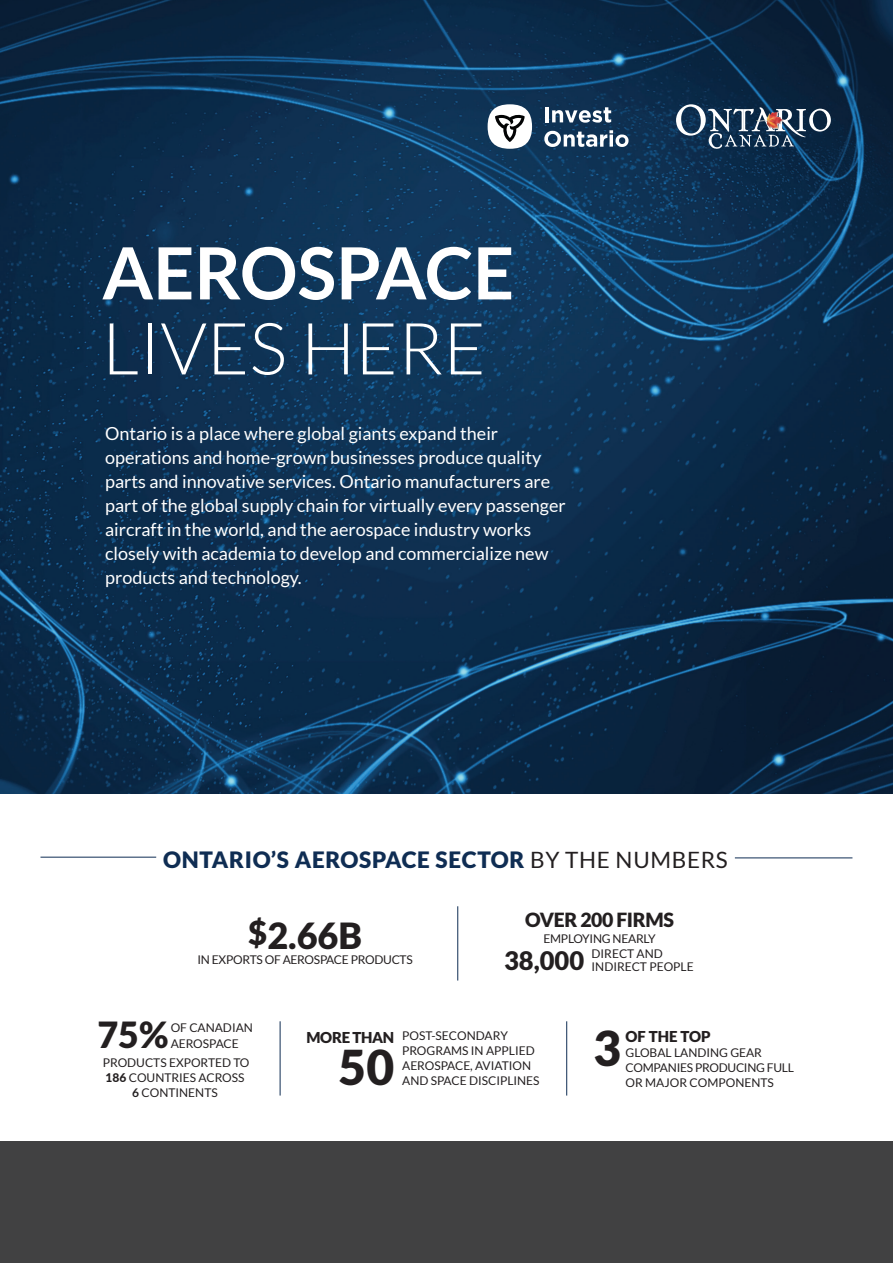
<style>
.page{position:relative;width:893px;height:1263px;background:#fff}
.page>*{position:absolute;margin:0;border:0;box-sizing:border-box;transform-origin:0 0}
.t1{font:700 72px/75px "Lato";color:#fff}
.t2{font:900 48px "Lato";color:#231f20}
.t3{font:900 36px "Lato";color:#231f20}
.t4{font:900 25.5px "Lato";color:#231f20}
.t5{font:900 22.5px "Lato";letter-spacing:.03em;color:#0f2d53}
.t6{font:900 19.5px "Lato";letter-spacing:-.02em;color:#231f20}
.body_copy{font:18px/24px "Lato";color:#fff}
.t7{font:900 15px "Lato";letter-spacing:-.02em;color:#231f20}
.t8{font:12px/15px "Lato";color:#231f20}
.t9{font:12px "Lato";letter-spacing:-.02em;color:#231f20}
.s1{font-weight:300}
.s2{font-weight:400;color:#231f20}
.s3{font-size:33px}
.s4{font-weight:800}
.s5{font-weight:700}
</style>
<div class="page">
<img style="left:0;top:0;width:893px;height:793px">
<div style="left:0;top:1141px;width:893px;height:122px;background:#414142"></div>
<hr style="left:457px;top:906px;width:1px;height:74px;background:#0f2d53">
<hr style="left:40px;top:857px;width:116px;height:1px;background:#0f2d53">
<hr style="left:735px;top:857px;width:117px;height:1px;background:#0f2d53">
<hr style="left:566px;top:1021px;width:1px;height:74px;background:#0f2d53">
<hr style="left:280px;top:1021px;width:1px;height:74px;background:#0f2d53">
<hr style="left:545px;top:107px;width:4px;height:15px;background:#fff">
<svg style="left:552px;top:107px;width:59px;height:16px"></svg>
<svg style="left:544px;top:130px;width:84px;height:17px"></svg>
<div style="left:488px;top:104px;width:44px;height:45px;background:#fff;border-radius:50%"></div>
<svg style="left:495px;top:114px;width:30px;height:28px"></svg>
<svg style="left:676px;top:104px;width:155px;height:45px;background:#425870"></svg>
<p class="t1" style="left:102px;top:235px;width:414px">AEROSPACE<br><span class="s1">LIVES HERE</span></p>
<p class="body_copy" style="left:105px;top:422px;width:462px">Ontario is a place where global giants expand their operations and home-grown businesses produce quality parts and innovative services. Ontario manufacturers are part of the global supply chain for virtually every passenger aircraft in the world, and the aerospace industry works closely with academia to develop and commercialize new products and technology.</p>
<p class="t5" style="left:163px;top:846px;width:566px">ONTARIO’S AEROSPACE SECTOR <span class="s2">BY THE NUMBERS</span></p>
<p class="t3" style="left:248px;top:915px;width:115px"><span class="s3">$</span>2.66B</p>
<p class="t9" style="left:197px;top:953px;width:217px">IN EXPORTS OF AEROSPACE PRODUCTS</p>
<p class="t6" style="left:525px;top:908px;width:150px">OVER 200 FIRMS</p>
<p class="t9" style="left:543px;top:932px;width:114px">EMPLOYING NEARLY</p>
<p class="t8" style="left:592px;top:946px;width:73px">DIRECT AND</p>
<p class="t4" style="left:504px;top:946px;width:81px">38,000</p>
<p class="t8" style="left:592px;top:959px;width:104px">INDIRECT PEOPLE</p>
<p class="t3" style="left:97px;top:1014px;width:73px">75%</p>
<p class="t8" style="left:171px;top:1020px;width:84px">OF CANADIAN</p>
<p class="t8" style="left:171px;top:1036px;width:70px">AEROSPACE</p>
<p class="t8" style="left:103px;top:1055px;width:148px">PRODUCTS EXPORTED TO</p>
<p class="t8" style="left:106px;top:1070px;width:140px"><span class="s4">186</span> COUNTRIES ACROSS</p>
<p class="t8" style="left:132px;top:1085px;width:87px"><span class="s5">6</span> CONTINENTS</p>
<p class="t7" style="left:307px;top:1028px;width:89px">MORE THAN</p>
<p class="t2" style="left:339px;top:1039px;width:57px">50</p>
<p class="t8" style="left:402px;top:1028px;width:139px">POST-SECONDARY<br>PROGRAMS IN APPLIED<br>AEROSPACE, AVIATION<br>AND SPACE DISCIPLINES</p>
<p class="t2" style="left:593px;top:1020px;width:29px">3</p>
<p class="t7" style="left:625px;top:1028px;width:87px">OF THE TOP</p>
<p class="t8" style="left:625px;top:1045px;width:170px">GLOBAL LANDING GEAR<br>COMPANIES PRODUCING FULL<br>OR MAJOR COMPONENTS</p>
</div>
